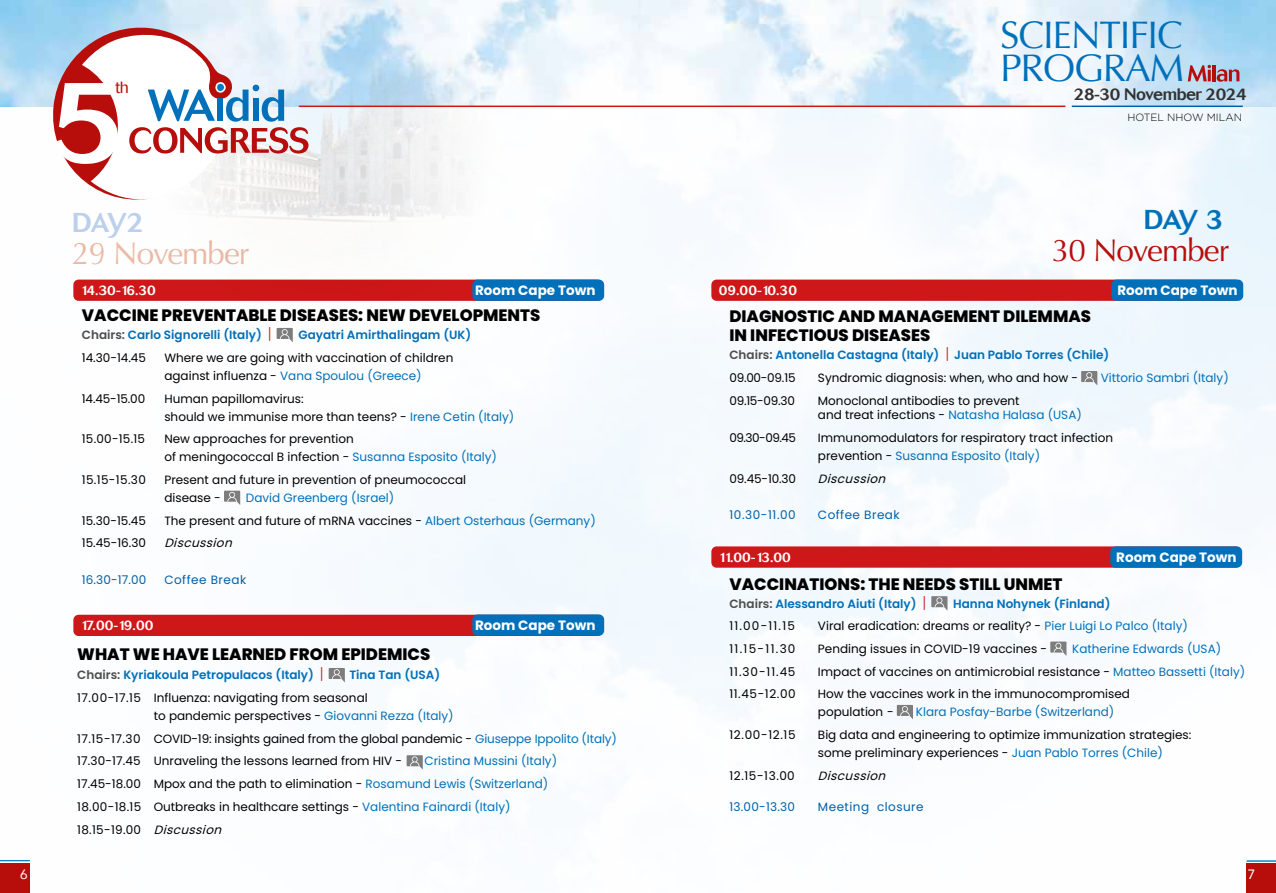
<style>
.page{position:relative;width:1276px;height:893px;background:#fff}
.page>*{position:absolute;margin:0;border:0;box-sizing:border-box;transform-origin:0 0}
.t1{font:500 115.05px "Cosmos";color:#fff}
.t2{font:38.55px "Optima";letter-spacing:-.03em;color:#0070ba}
.t3{font:31.5px "Optima";letter-spacing:-.03em;color:#b70e0c}
.t4{font:31.5px "Optima";letter-spacing:-.03em;color:#ebbaa6}
.t5{font:500 27.15px "Cosmos";color:#0070ba}
.t6{font:500 27.15px "Cosmos";color:#bcd0ed}
.t7{font:800 16.5px/19.8px "Poppins";color:#000}
.t8{font:500 16.5px "Cosmos";letter-spacing:-.03em;color:#323230}
.t9{font:300 16.2px "Cosmos";color:#b70e0c}
.t10{font:700 13.5px "Poppins";color:#fff}
.t11{font:500 13.5px "Cosmos";color:#fff}
.t12{font:13.5px "Avenir";color:#fff}
.t13{font:12px/18px "Poppins";color:#000}
.t14{font:600 12px/22.6px "Poppins";color:#0070ba}
.t15{font:12px "Poppins";color:#0070ba}
.t16{font:12px "Poppins";letter-spacing:.04em;color:#0060a8}
.t17{font:italic 12px "Poppins";color:#000}
.t18{font:300 10.5px "Gotham";color:#000}
.s1{color:#4e4d4b}
.s2{font-family:"Gotham Rounded";font-weight:400;font-size:15px;color:#cd1719}
.s3{color:#0070ba}
.s4{font-style:italic}
.s5{font-weight:400;color:#000}
</style>
<div class="page">
<img style="left:0;top:106px;width:1276px;height:758px">
<div style="left:1246px;top:864px;width:30px;height:29px;background:#b70e0c"></div>
<hr style="left:1246px;top:861px;width:30px;height:1px;background:#007bc4">
<div style="left:0;top:863px;width:30px;height:30px;background:#b70e0c"></div>
<hr style="left:0;top:860px;width:30px;height:1px;background:#007bc4">
<svg style="left:931px;top:596px;width:16px;height:15px"></svg>
<svg style="left:1050px;top:641px;width:16px;height:15px"></svg>
<svg style="left:897px;top:705px;width:16px;height:14px"></svg>
<svg style="left:1081px;top:371px;width:16px;height:14px"></svg>
<div style="left:711px;top:280px;width:529px;height:21px;background:#cd1719;border-radius:5px"></div>
<div style="left:711px;top:546px;width:529px;height:22px;background:#cd1719;border-radius:5px"></div>
<div style="left:73px;top:280px;width:529px;height:21px;background:#cd1719;border-radius:5px"></div>
<img style="left:0;top:0;width:1276px;height:106px">
<img style="left:102px;top:0;width:448px;height:308px">
<hr style="left:299px;top:106px;width:766px;height:1px;background:#cd1719">
<hr style="left:1071px;top:106px;width:171px;height:1px;background:#0060a8">
<svg style="left:1187px;top:65px;width:52px;height:17px"></svg>
<svg style="left:48px;top:23px;width:260px;height:183px"></svg>
<div style="left:472px;top:280px;width:132px;height:21px;background:#0070ba;border-radius:5px"></div>
<svg style="left:329px;top:668px;width:16px;height:14px"></svg>
<svg style="left:406px;top:755px;width:17px;height:15px"></svg>
<div style="left:73px;top:615px;width:529px;height:21px;background:#cd1719;border-radius:5px"></div>
<div style="left:472px;top:614px;width:132px;height:22px;background:#0070ba;border-radius:5px"></div>
<div style="left:1110px;top:546px;width:132px;height:22px;background:#0070ba;border-radius:5px"></div>
<svg style="left:277px;top:328px;width:16px;height:14px"></svg>
<svg style="left:224px;top:491px;width:16px;height:14px"></svg>
<div style="left:1111px;top:280px;width:132px;height:21px;background:#0070ba;border-radius:5px"></div>
<h3 class="t9" style="left:115px;top:78px;width:15px">th</h3>
<h1 class="t1" style="left:51px;top:56px;width:76px">5</h1>
<h3 class="t6" style="left:72px;top:207px;width:73px">DAY2</h3>
<h3 class="t4" style="left:72px;top:235px;width:179px">29 November</h3>
<p class="t11" style="left:81px;top:283px;width:77px">14.30-16.30</p>
<p class="t10" style="left:475px;top:282px;width:122px">Room Cape Town</p>
<h3 class="t7" style="left:82px;top:306px;width:460px">VACCINE PREVENTABLE DISEASES: NEW DEVELOPMENTS</h3>
<p class="t14" style="left:82px;top:324px;width:192px"><span class="s1">Chairs:</span> Carlo Signorelli (Italy) <span class="s2">|</span></p>
<p class="t14" style="left:298px;top:324px;width:174px">Gayatri Amirthalingam (UK)</p>
<p class="t13" style="left:82px;top:349px;width:66px">14.30-14.45</p>
<p class="t13" style="left:164px;top:349px;width:290px">Where we are going with vaccination of children against influenza - <span class="s3">Vana Spoulou (Greece)</span></p>
<p class="t13" style="left:82px;top:390px;width:65px">14.45-15.00</p>
<p class="t13" style="left:164px;top:390px;width:351px">Human papillomavirus:<br>should we immunise more than teens? - <span class="s3">Irene Cetin (Italy)</span></p>
<p class="t13" style="left:82px;top:430px;width:65px">15.00-15.15</p>
<p class="t13" style="left:164px;top:430px;width:334px">New approaches for prevention<br>of meningococcal B infection - <span class="s3">Susanna Esposito (Italy)</span></p>
<p class="t13" style="left:82px;top:471px;width:65px">15.15-15.30</p>
<p class="t13" style="left:164px;top:471px;width:303px">Present and future in prevention of pneumococcal disease -</p>
<p class="t15" style="left:246px;top:491px;width:150px">David Greenberg (Israel)</p>
<p class="t13" style="left:82px;top:512px;width:66px">15.30-15.45</p>
<p class="t13" style="left:164px;top:512px;width:433px">The present and future of mRNA vaccines - <span class="s3">Albert Osterhaus (Germany)</span></p>
<p class="t13" style="left:82px;top:534px;width:66px">15.45-16.30</p>
<p class="t17" style="left:164px;top:536px;width:74px">Discussion</p>
<p class="t16" style="left:82px;top:572px;width:66px">16.30-17.00</p>
<p class="t16" style="left:164px;top:572px;width:83px">Coffee Break</p>
<p class="t11" style="left:81px;top:618px;width:74px">17.00-19.00</p>
<p class="t10" style="left:475px;top:617px;width:122px">Room Cape Town</p>
<h3 class="t7" style="left:77px;top:644px;width:354px">WHAT WE HAVE LEARNED FROM EPIDEMICS</h3>
<p class="t14" style="left:77px;top:664px;width:248px"><span class="s1">Chairs:</span> Kyriakoula Petropulacos (Italy) <span class="s2">|</span></p>
<p class="t14" style="left:349px;top:664px;width:92px">Tina Tan (USA)</p>
<p class="t13" style="left:154px;top:689px;width:301px;text-indent:-76px">17.00-17.15 Influenza: navigating from seasonal<br>to pandemic perspectives - <span class="s3">Giovanni Rezza (Italy)</span></p>
<p class="t13" style="left:77px;top:727px;width:541px;line-height:22.6px">17.15-17.30 COVID-19: insights gained from the global pandemic - <span class="s3">Giuseppe Ippolito (Italy)<br></span>17.30-17.45 Unraveling the lessons learned from HIV -</p>
<p class="t13" style="left:77px;top:750px;width:481px;line-height:22.6px;text-indent:347px"><span class="s3">Cristina Mussini (Italy)<br></span>17.45-18.00 Mpox and the path to elimination - <span class="s3">Rosamund Lewis (Switzerland)<br></span>18.00-18.15 Outbreaks in healthcare settings - <span class="s3">Valentina Fainardi (Italy)<br></span>18.15-19.00 <span class="s4">Discussion</span></p>
<h2 class="t2" style="left:1000px;top:13px;width:184px">SCIENTIFIC</h2>
<h2 class="t2" style="left:1000px;top:45px;width:185px">PROGRAM</h2>
<h3 class="t8" style="left:1074px;top:85px;width:174px">28-30 November 2024</h3>
<p class="t18" style="left:1127px;top:111px;width:116px">HOTEL NHOW MILAN</p>
<p class="t11" style="left:719px;top:283px;width:80px">09.00-10.30</p>
<h3 class="t5" style="left:1143px;top:204px;width:81px">DAY 3</h3>
<h3 class="t3" style="left:1052px;top:232px;width:179px">30 November</h3>
<p class="t10" style="left:1117px;top:282px;width:122px">Room Cape Town</p>
<h3 class="t7" style="left:729px;top:306px;width:363px">DIAGNOSTIC AND MANAGEMENT DILEMMAS<br>IN INFECTIOUS DISEASES</h3>
<p class="t14" style="left:729px;top:344px;width:381px"><span class="s1">Chairs:</span> Antonella Castagna (Italy) <span class="s2">|</span> Juan Pablo Torres (Chile)<br><span class="s5">09.00-09.15</span></p>
<p class="t13" style="left:818px;top:369px;width:262px">Syndromic diagnosis: when, who and how -</p>
<p class="t15" style="left:1100px;top:371px;width:130px">Vittorio Sambri (Italy)</p>
<p class="t13" style="left:729px;top:392px;width:67px">09.15-09.30</p>
<p class="t13" style="left:818px;top:393px;width:265px;line-height:14.4px">Monoclonal antibodies to prevent<br>and treat infections - <span class="s3">Natasha Halasa (USA)</span></p>
<p class="t13" style="left:729px;top:429px;width:68px">09.30-09.45</p>
<p class="t13" style="left:818px;top:429px;width:297px">Immunomodulators for respiratory tract infection prevention - <span class="s3">Susanna Esposito (Italy)</span></p>
<p class="t13" style="left:729px;top:469px;width:68px">09.45-10.30</p>
<p class="t17" style="left:818px;top:471px;width:74px">Discussion</p>
<p class="t16" style="left:729px;top:508px;width:68px">10.30-11.00</p>
<p class="t16" style="left:818px;top:508px;width:83px">Coffee Break</p>
<p class="t11" style="left:719px;top:549px;width:74px">11.00-13.00</p>
<p class="t10" style="left:1116px;top:549px;width:122px">Room Cape Town</p>
<h3 class="t7" style="left:729px;top:574px;width:335px">VACCINATIONS: THE NEEDS STILL UNMET</h3>
<p class="t14" style="left:729px;top:592px;width:199px"><span class="s1">Chairs:</span> Alessandro Aiuti (Italy) <span class="s2">|</span></p>
<p class="t14" style="left:953px;top:592px;width:159px">Hanna Nohynek (Finland)</p>
<p class="t13" style="left:729px;top:617px;width:67px">11.00-11.15</p>
<p class="t13" style="left:818px;top:617px;width:371px">Viral eradication: dreams or reality? - <span class="s3">Pier Luigi Lo Palco (Italy)</span></p>
<p class="t13" style="left:729px;top:640px;width:67px">11.15-11.30</p>
<p class="t13" style="left:818px;top:640px;width:231px">Pending issues in COVID-19 vaccines -</p>
<p class="t15" style="left:1072px;top:642px;width:150px">Katherine Edwards (USA)</p>
<p class="t13" style="left:729px;top:662px;width:68px">11.30-11.45</p>
<p class="t13" style="left:818px;top:662px;width:429px">Impact of vaccines on antimicrobial resistance - <span class="s3">Matteo Bassetti (Italy)</span></p>
<p class="t13" style="left:729px;top:685px;width:68px">11.45-12.00</p>
<p class="t13" style="left:818px;top:685px;width:314px">How the vaccines work in the immunocompromised population -</p>
<p class="t15" style="left:916px;top:705px;width:200px">Klara Posfay-Barbe (Switzerland)</p>
<p class="t13" style="left:729px;top:726px;width:68px">12.00-12.15</p>
<p class="t13" style="left:818px;top:726px;width:375px">Big data and engineering to optimize immunization strategies: some preliminary experiences - <span class="s3">Juan Pablo Torres (Chile)</span></p>
<p class="t13" style="left:729px;top:767px;width:67px">12.15-13.00</p>
<p class="t17" style="left:818px;top:768px;width:74px">Discussion</p>
<p class="t16" style="left:729px;top:800px;width:67px">13.00-13.30</p>
<p class="t16" style="left:818px;top:800px;width:107px">Meeting closure</p>
<p class="t12" style="left:20px;top:863px;width:9px">6</p>
<p class="t12" style="left:1248px;top:864px;width:9px">7</p>
</div>
